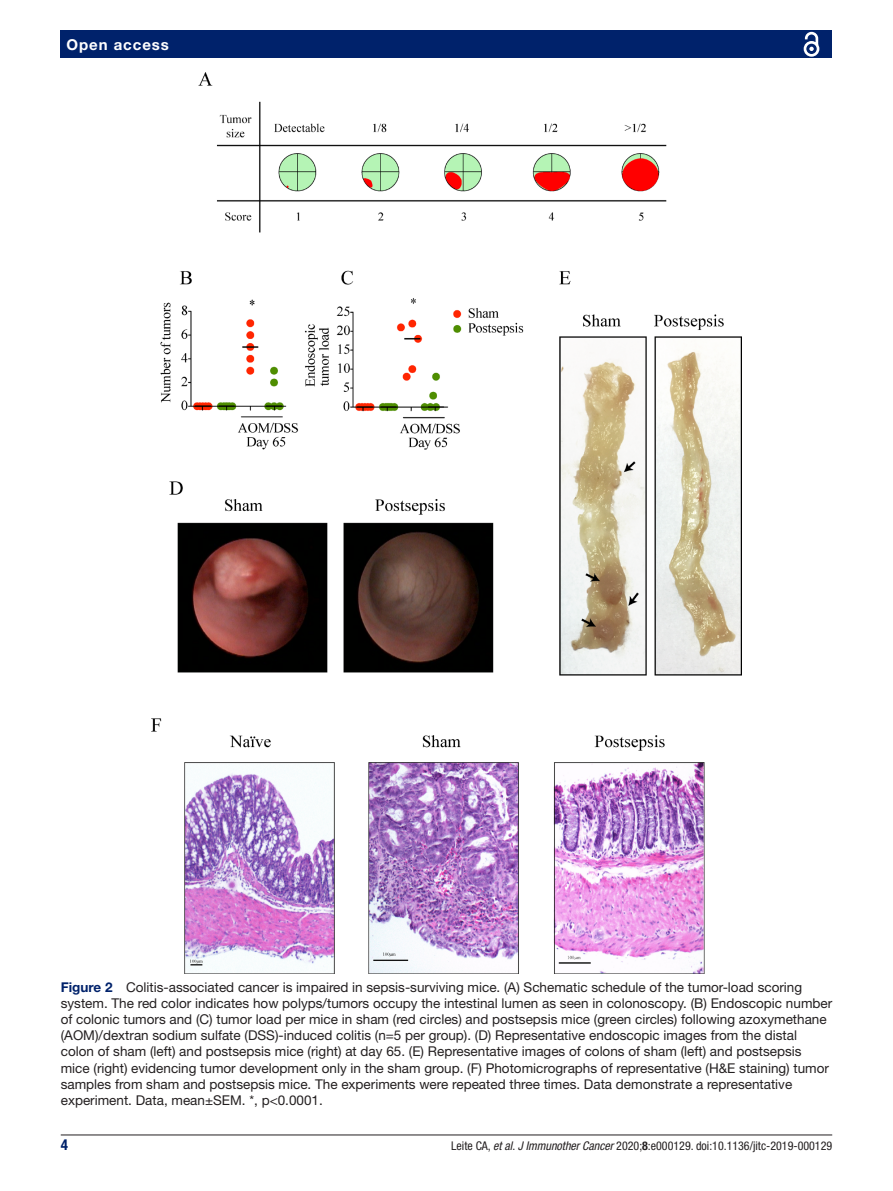
<style>
.page{position:relative;width:893px;height:1191px;background:#fff}
.page>*{position:absolute;margin:0;border:0;box-sizing:border-box;transform-origin:0 0}
.t1{font:700 15px "Helvetica Neue LT Std";letter-spacing:.065em;color:#fff}
.t2{font:700 condensed 15px "Helvetica Neue LT Std";color:#00226b}
.t3{font:13.5px/16.2px "Helvetica Neue LT Std";color:#231f20}
.t4{font:condensed 12px "Helvetica Neue LT Std";color:#231f20}
.s1{font-weight:700;color:#00226b}
.s2{font-style:italic}
.s3{font-weight:700}
</style>
<div class="page">
<hr style="left:61px;top:1134px;width:771px;height:1px;background:#231f20">
<div style="left:61px;top:31px;width:771px;height:27px;background:#00226b"></div>
<svg style="left:803px;top:31px;width:17px;height:26px"></svg>
<img style="left:152px;top:73px;width:589px;height:901px">
<p class="t1" style="left:66px;top:35px;width:104px">Open access</p>
<p class="t3" style="left:61px;top:978px;width:773px"><span class="s1">Figure 2</span> Colitis-associated cancer is impaired in sepsis-surviving mice. (A) Schematic schedule of the tumor-load scoring system. The red color indicates how polyps/tumors occupy the intestinal lumen as seen in colonoscopy. (B) Endoscopic number of colonic tumors and (C) tumor load per mice in sham (red circles) and postsepsis mice (green circles) following azoxymethane (AOM)/dextran sodium sulfate (DSS)-induced colitis (n=5 per group). (D) Representative endoscopic images from the distal colon of sham (left) and postsepsis mice (right) at day 65. (E) Representative images of colons of sham (left) and postsepsis mice (right) evidencing tumor development only in the sham group. (F) Photomicrographs of representative (H&amp;E staining) tumor samples from sham and postsepsis mice. The experiments were repeated three times. Data demonstrate a representative experiment. Data, mean±SEM. *, p&lt;0.0001.</p>
<p class="t2" style="left:61px;top:1135px;width:9px">4</p>
<p class="t4" style="left:451px;top:1138px;width:382px">Leite CA, <span class="s2">et al</span>. <span class="s2">J Immunother Cancer</span> 2020;<span class="s3">8</span>:e000129. doi:10.1136/jitc-2019-000129</p>
</div>
